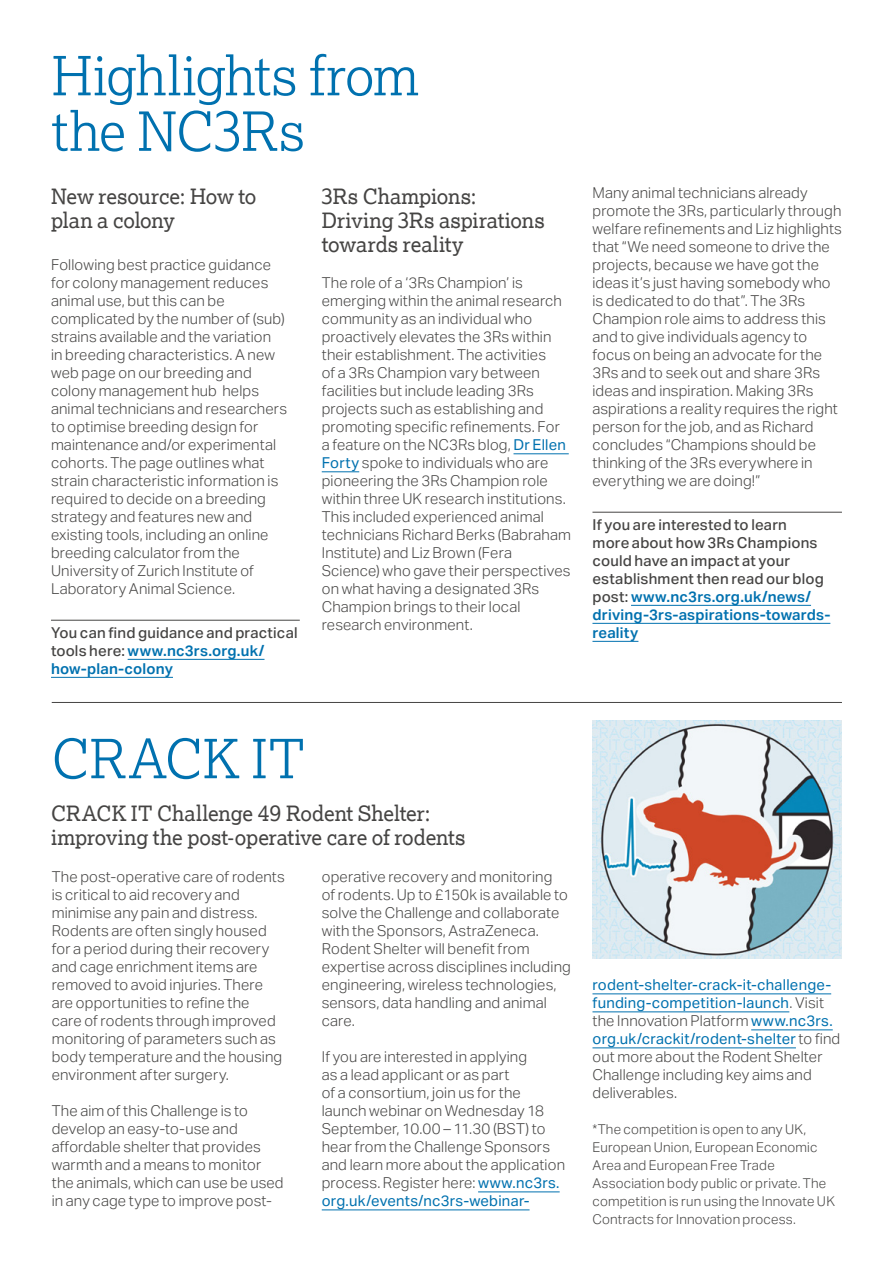
<style>
.page{position:relative;width:893px;height:1263px;background:#fff}
.page>*{position:absolute;margin:0;border:0;box-sizing:border-box;transform-origin:0 0}
.Section_header{font:300 54px/55.5px "NC3 Rs Lexia";letter-spacing:-.005em;color:#0071af}
.Section_sub-header{font:21px/24px "NC3 Rs Lexia";letter-spacing:-.005em;color:#454443}
.t1{font:300 15px/18px "Aktiv Grotesk";letter-spacing:.01em;color:#454443}
.Section_end_note{font:500 15px/18px "Aktiv Grotesk";letter-spacing:.015em;color:#454443}
.t2{font:300 13.5px/18px "Aktiv Grotesk";letter-spacing:.015em;color:#454443}
.s1{font-weight:600;color:#0071af}
.s2{font-weight:400;color:#0071af}
</style>
<div class="page">
<hr style="left:51px;top:620px;width:249px;height:1px;background:#454443">
<hr style="left:128px;top:659px;width:136px;height:1px;background:#0071af">
<hr style="left:51px;top:677px;width:122px;height:1px;background:#0071af">
<hr style="left:513px;top:453px;width:56px;height:1px;background:#0071af">
<hr style="left:322px;top:471px;width:37px;height:1px;background:#0071af">
<hr style="left:592px;top:512px;width:250px;height:1px;background:#454443">
<hr style="left:631px;top:605px;width:180px;height:1px;background:#0071af">
<hr style="left:592px;top:623px;width:238px;height:1px;background:#0071af">
<hr style="left:592px;top:641px;width:46px;height:1px;background:#0071af">
<hr style="left:52px;top:702px;width:790px;height:1px;background:#454443">
<hr style="left:478px;top:1191px;width:82px;height:1px;background:#0071af">
<hr style="left:322px;top:1209px;width:208px;height:1px;background:#0071af">
<hr style="left:592px;top:993px;width:239px;height:1px;background:#0071af">
<hr style="left:592px;top:1011px;width:197px;height:1px;background:#0071af">
<hr style="left:751px;top:1029px;width:82px;height:1px;background:#0071af">
<hr style="left:592px;top:1047px;width:204px;height:1px;background:#0071af">
<img style="left:592px;top:720px;width:250px;height:238px">
<h2 class="Section_header" style="left:52px;top:47px;width:369px">Highlights from the NC3Rs</h2>
<h2 class="Section_sub-header" style="left:51px;top:183px;width:207px">New resource: How to plan a colony</h2>
<p class="t1" style="left:51px;top:256px;width:238px">Following best practice guidance for colony management reduces animal use, but this can be complicated by the number of (sub) strains available and the variation<br>in breeding characteristics. A new web page on our breeding and colony management hub helps animal technicians and researchers to optimise breeding design for maintenance and/or experimental cohorts. The page outlines what strain characteristic information is required to decide on a breeding strategy and features new and existing tools, including an online breeding calculator from the<br>University of Zurich Institute of<br>Laboratory Animal Science.</p>
<p class="Section_end_note" style="left:51px;top:623px;width:248px">You can find guidance and practical tools here: <span class="s1">www.nc3rs.org.uk/ how-plan-colony</span></p>
<h2 class="Section_sub-header" style="left:322px;top:183px;width:225px">3Rs Champions:<br>Driving 3Rs aspirations towards reality</h2>
<p class="t1" style="left:322px;top:274px;width:251px">The role of a ‘3Rs Champion’ is emerging within the animal research community as an individual who proactively elevates the 3Rs within their establishment. The activities<br>of a 3Rs Champion vary between facilities but include leading 3Rs projects such as establishing and promoting specific refinements. For a feature on the NC3Rs blog, <span class="s2">Dr Ellen Forty</span> spoke to individuals who are pioneering the 3Rs Champion role within three UK research institutions.<br>This included experienced animal technicians Richard Berks (Babraham Institute) and Liz Brown (Fera Science) who gave their perspectives on what having a designated 3Rs Champion brings to their local research environment.</p>
<p class="t1" style="left:592px;top:184px;width:251px">Many animal technicians already promote the 3Rs, particularly through welfare refinements and Liz highlights that “We need someone to drive the projects, because we have got the ideas it’s just having somebody who is dedicated to do that”. The 3Rs Champion role aims to address this and to give individuals agency to focus on being an advocate for the 3Rs and to seek out and share 3Rs ideas and inspiration. Making 3Rs aspirations a reality requires the right person for the job, and as Richard concludes “Champions should be thinking of the 3Rs everywhere in everything we are doing!”</p>
<p class="Section_end_note" style="left:592px;top:515px;width:239px">If you are interested to learn<br>more about how 3Rs Champions could have an impact at your establishment then read our blog post: <span class="s1">www.nc3rs.org.uk/news/ driving-3rs-aspirations-towards&shy;reality</span></p>
<h2 class="Section_header" style="left:52px;top:729px;width:255px">CRACK IT</h2>
<h2 class="Section_sub-header" style="left:51px;top:801px;width:416px">CRACK IT Challenge 49 Rodent Shelter: improving the post-operative care of rodents</h2>
<p class="t1" style="left:52px;top:868px;width:235px">The post-operative care of rodents is critical to aid recovery and minimise any pain and distress.<br>Rodents are often singly housed for a period during their recovery and cage enrichment items are removed to avoid injuries. There are opportunities to refine the<br>care of rodents through improved monitoring of parameters such as body temperature and the housing environment after surgery.</p>
<p class="t1" style="left:52px;top:1102px;width:233px">The aim of this Challenge is to develop an easy-to-use and affordable shelter that provides warmth and a means to monitor the animals, which can use be used in any cage type to improve post-</p>
<p class="t1" style="left:322px;top:868px;width:251px">operative recovery and monitoring<br>of rodents. Up to £150k is available to solve the Challenge and collaborate with the Sponsors, AstraZeneca.<br>Rodent Shelter will benefit from expertise across disciplines including engineering, wireless technologies, sensors, data handling and animal care.</p>
<p class="t1" style="left:322px;top:1048px;width:245px">If you are interested in applying<br>as a lead applicant or as part<br>of a consortium, join us for the launch webinar on Wednesday 18<br>September, 10.00 – 11.30 (BST) to hear from the Challenge Sponsors and learn more about the application process. Register here: <span class="s2">www.nc3rs. org.uk/events/nc3rs-webinar-</span></p>
<p class="t1" style="left:592px;top:976px;width:249px"><span class="s2">rodent-shelter-crack-it-challenge&shy;funding-competition-launch</span>. Visit the Innovation Platform <span class="s2">www.nc3rs. org.uk/crackit/rodent-shelter</span> to find out more about the Rodent Shelter Challenge including key aims and deliverables.</p>
<p class="t2" style="left:592px;top:1120px;width:244px">*The competition is open to any UK, European Union, European Economic Area and European Free Trade Association body public or private. The competition is run using the Innovate UK Contracts for Innovation process.</p>
</div>
